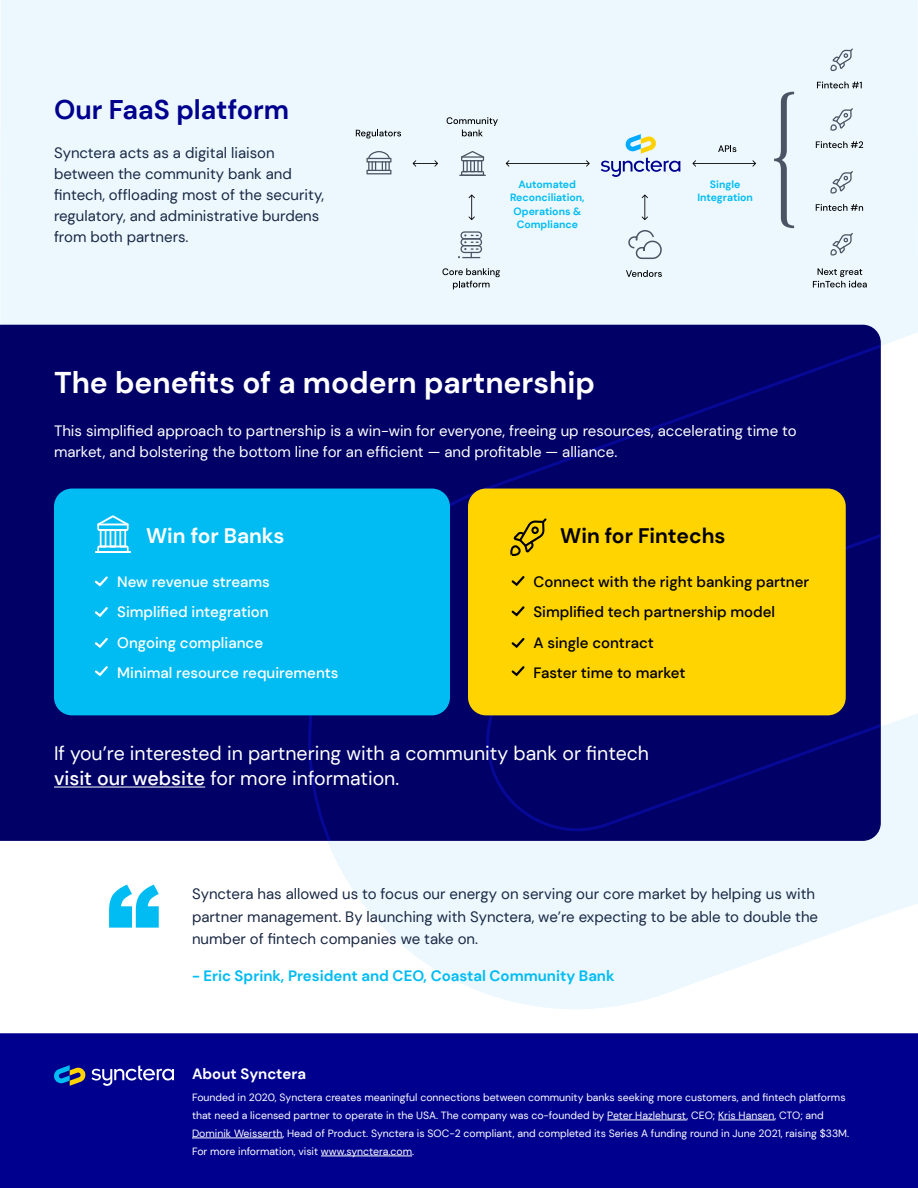
<style>
.page{position:relative;width:918px;height:1188px;background:#fff}
.page>*{position:absolute;margin:0;border:0;box-sizing:border-box;transform-origin:0 0}
.t1{font:700 30px "DM Sans";color:#fff}
.t2{font:700 27px "DM Sans";color:#00008e}
.t3{font:700 21px "DM Sans";color:#000}
.t4{font:700 21px "DM Sans";color:#fff}
.t5{font:19.5px/25.5px "DM Sans";color:#fff}
.t6{font:15px/21px "DM Sans";color:#1a2844}
.t7{font:15px/21px "DM Sans";color:#fff}
.t8{font:500 15px/30.3px "DM Sans";color:#000}
.t9{font:500 15px/30.3px "DM Sans";color:#fff}
.t10{font:700 15px "DM Sans";color:#00bcf2}
.t11{font:700 15px "DM Sans";color:#fff}
.t12{font:10.5px/18px "DM Sans";color:#fff}
.t13{font:700 10.5px/13.5px "DM Sans";color:#00bcf2;text-align:center}
.s1{font-weight:500}
</style>
<div class="page">
<svg style="left:328px;top:714px;width:590px;height:295px;fill:#ecf8fe"></svg>
<div style="left:0;top:0;width:918px;height:346px;background:#ecf8fe"></div>
<div style="left:0;top:325px;width:881px;height:516px;background:#006"></div>
<div style="left:295px;top:338px;width:586px;height:503px;background:#006"></div>
<svg style="left:601px;top:134px;width:79px;height:43px;background:#c7d6e6"></svg>
<div style="left:0;top:1033px;width:918px;height:155px;background:#00008e"></div>
<div style="left:54px;top:489px;width:396px;height:226px;background:#00bcf2;border-radius:18px"></div>
<div style="left:468px;top:489px;width:378px;height:226px;background:#ffd400;border-radius:18px"></div>
<svg style="left:510px;top:518px;width:37px;height:38px"></svg>
<svg style="left:511px;top:576px;width:14px;height:10px"></svg>
<svg style="left:95px;top:576px;width:13px;height:11px"></svg>
<svg style="left:511px;top:606px;width:14px;height:11px"></svg>
<svg style="left:95px;top:607px;width:13px;height:10px"></svg>
<svg style="left:511px;top:638px;width:14px;height:10px"></svg>
<svg style="left:95px;top:638px;width:13px;height:10px"></svg>
<svg style="left:511px;top:666px;width:14px;height:11px"></svg>
<svg style="left:95px;top:666px;width:13px;height:11px"></svg>
<hr style="left:95px;top:551px;width:36px;height:2px;background:#fff">
<svg style="left:97px;top:515px;width:32px;height:36px"></svg>
<hr style="left:97px;top:524px;width:32px;height:1px;background:#fff">
<hr style="left:607px;top:1120px;width:80px;height:1px;background:#fff">
<hr style="left:718px;top:1120px;width:57px;height:1px;background:#fff">
<hr style="left:192px;top:1138px;width:90px;height:1px;background:#fff">
<hr style="left:321px;top:1156px;width:91px;height:1px;background:#fff">
<svg style="left:109px;top:885px;width:50px;height:43px"></svg>
<hr style="left:54px;top:787px;width:151px;height:1px;background:#fff">
<svg style="left:817px;top:82px;width:45px;height:6px"></svg>
<svg style="left:816px;top:141px;width:47px;height:7px"></svg>
<svg style="left:718px;top:145px;width:18px;height:7px"></svg>
<svg style="left:816px;top:204px;width:47px;height:7px"></svg>
<svg style="left:813px;top:268px;width:54px;height:20px"></svg>
<svg style="left:442px;top:268px;width:58px;height:21px"></svg>
<svg style="left:626px;top:270px;width:36px;height:7px"></svg>
<svg style="left:447px;top:117px;width:51px;height:19px"></svg>
<svg style="left:356px;top:130px;width:45px;height:8px"></svg>
<svg style="left:830px;top:48px;width:23px;height:23px"></svg>
<svg style="left:830px;top:108px;width:23px;height:23px"></svg>
<svg style="left:830px;top:171px;width:23px;height:23px"></svg>
<svg style="left:830px;top:233px;width:23px;height:23px"></svg>
<svg style="left:458px;top:231px;width:24px;height:27px"></svg>
<svg style="left:459px;top:151px;width:27px;height:25px"></svg>
<hr style="left:461px;top:156px;width:23px;height:2px;background:#4a5463">
<svg style="left:366px;top:151px;width:25px;height:23px"></svg>
<svg style="left:642px;top:195px;width:6px;height:25px"></svg>
<svg style="left:469px;top:195px;width:6px;height:25px"></svg>
<svg style="left:506px;top:160px;width:84px;height:7px"></svg>
<svg style="left:413px;top:160px;width:25px;height:7px"></svg>
<svg style="left:692px;top:160px;width:64px;height:7px"></svg>
<svg style="left:774px;top:92px;width:20px;height:136px;background:#bac6cf"></svg>
<svg style="left:627px;top:229px;width:36px;height:31px"></svg>
<svg style="left:53px;top:1065px;width:121px;height:21px;background:#3b449e"></svg>
<h2 class="t2" style="left:54px;top:92px;width:237px">Our FaaS platform</h2>
<h3 class="t6" style="left:54px;top:142px;width:272px">Synctera acts as a digital liaison between the community bank and fintech, offloading most of the security, regulatory, and administrative burdens from both partners.</h3>
<p class="t13" style="left:510px;top:177px;width:76px">Automated<br>Reconciliation,<br>Operations &amp;<br>Compliance</p>
<p class="t13" style="left:697px;top:177px;width:57px">Single<br>Integration</p>
<h1 class="t1" style="left:54px;top:364px;width:543px">The benefits of a modern partnership</h1>
<h3 class="t7" style="left:54px;top:420px;width:744px">This simplified approach to partnership is a win-win for everyone, freeing up resources, accelerating time to market, and bolstering the bottom line for an efficient — and profitable — alliance.</h3>
<h3 class="t4" style="left:146px;top:523px;width:140px">Win for Banks</h3>
<h3 class="t3" style="left:560px;top:523px;width:167px">Win for Fintechs</h3>
<h3 class="t8" style="left:533px;top:567px;width:277px">Connect with the right banking partner<br>Simplified tech partnership model<br>A single contract<br>Faster time to market</h3>
<h3 class="t9" style="left:117px;top:567px;width:223px">New revenue streams<br>Simplified integration<br>Ongoing compliance<br>Minimal resource requirements</h3>
<h3 class="t5" style="left:54px;top:740px;width:597px">If you’re interested in partnering with a community bank or fintech <span class="s1">visit our website</span> for more information.</h3>
<h3 class="t6" style="left:192px;top:883px;width:628px;line-height:22.5px">Synctera has allowed us to focus our energy on serving our core market by helping us with partner management. By launching with Synctera, we’re expecting to be able to double the number of fintech companies we take on.</h3>
<h3 class="t10" style="left:192px;top:967px;width:424px">- Eric Sprink, President and CEO, Coastal Community Bank</h3>
<h3 class="t11" style="left:192px;top:1064px;width:115px">About Synctera</h3>
<p class="t12" style="left:192px;top:1088px;width:659px">Founded in 2020, Synctera creates meaningful connections between community banks seeking more customers, and fintech platforms that need a licensed partner to operate in the USA. The company was co-founded by Peter Hazlehurst, CEO; Kris Hansen, CTO; and Dominik Weisserth, Head of Product. Synctera is SOC-2 compliant, and completed its Series A funding round in June 2021, raising $33M.<br>For more information, visit www.synctera.com.</p>
</div>
